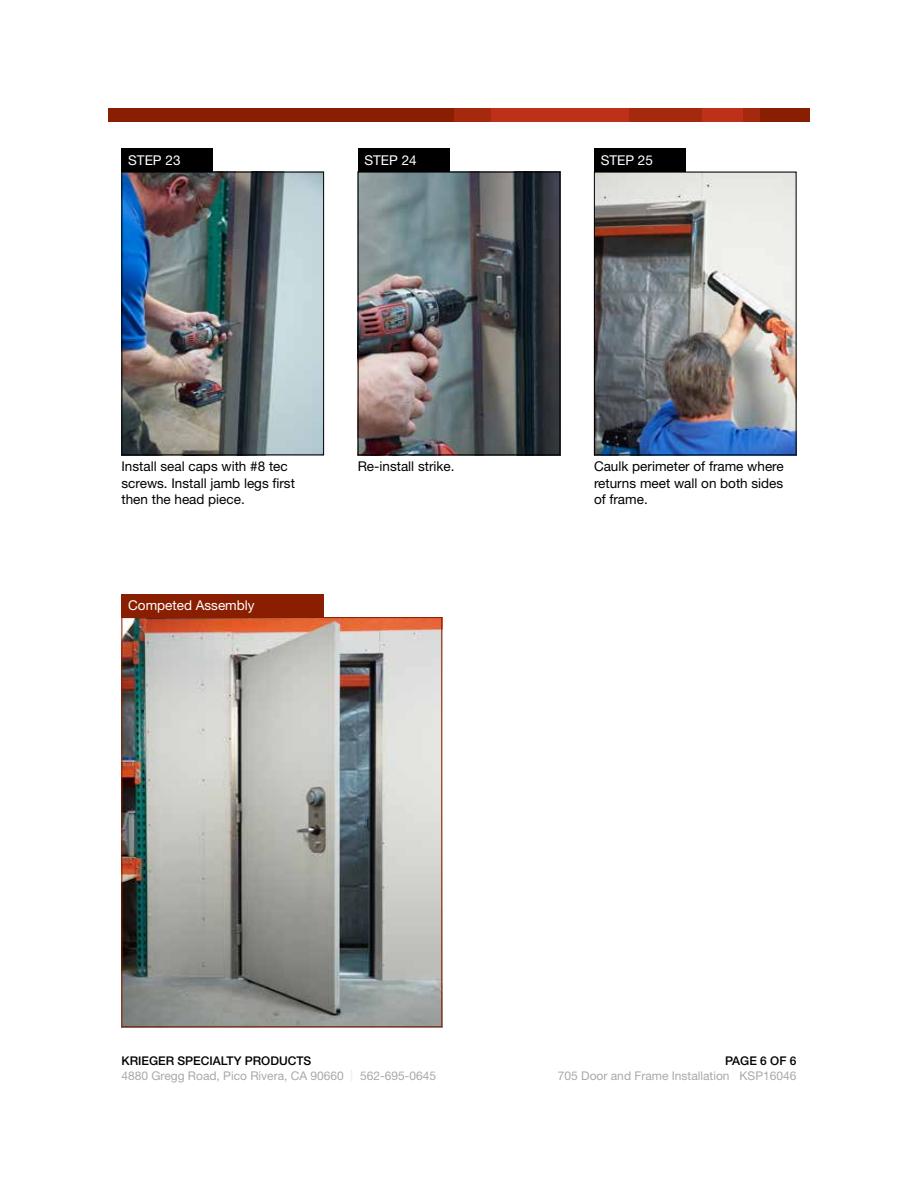
<style>
.page{position:relative;width:918px;height:1188px;background:#fff}
.page>*{position:absolute;margin:0;border:0;box-sizing:border-box;transform-origin:0 0}
.t1{font:13.5px/16.5px "Helvetica Neue LT Std";color:#000}
.t2{font:13.5px "Helvetica Neue LT Std";color:#fff}
.t3{font:12px "Helvetica Neue LT Std";color:#a7a9ac}
.t4{font:500 12px "Helvetica Neue LT Std";color:#000}
.s1{color:#e6e7e8}
</style>
<div class="page">
<div style="left:108px;top:108px;width:702px;height:14px;background:#8a1e01"></div>
<div style="left:454px;top:108px;width:306px;height:14px;background:#a4290f"></div>
<div style="left:491px;top:108px;width:137px;height:14px;background:#bc3118"></div>
<div style="left:702px;top:108px;width:40px;height:14px;background:#bc3118"></div>
<img style="left:124px;top:174px;width:198px;height:279px">
<div style="left:122px;top:172px;width:202px;height:283px;border:1px solid #000"></div>
<div style="left:122px;top:148px;width:91px;height:24px;background:#000"></div>
<img style="left:360px;top:174px;width:198px;height:279px">
<div style="left:358px;top:172px;width:202px;height:283px;border:1px solid #000"></div>
<div style="left:358px;top:148px;width:92px;height:24px;background:#000"></div>
<img style="left:596px;top:174px;width:198px;height:279px">
<div style="left:594px;top:172px;width:202px;height:283px;border:1px solid #000"></div>
<div style="left:594px;top:148px;width:92px;height:24px;background:#000"></div>
<img style="left:124px;top:619px;width:316px;height:406px">
<div style="left:122px;top:617px;width:320px;height:410px;border:1px solid #8a1e01"></div>
<div style="left:122px;top:594px;width:202px;height:23px;background:#8a1e01"></div>
<p class="t2" style="left:128px;top:152px;width:54px">STEP 23</p>
<p class="t2" style="left:364px;top:152px;width:54px">STEP 24</p>
<p class="t1" style="left:122px;top:458px;width:175px">Install seal caps with #8 tec screws. Install jamb legs first then the head piece.</p>
<p class="t2" style="left:128px;top:598px;width:128px">Competed Assembly</p>
<p class="t1" style="left:358px;top:458px;width:98px">Re-install strike.</p>
<p class="t2" style="left:601px;top:152px;width:54px">STEP 25</p>
<p class="t1" style="left:594px;top:458px;width:191px;text-align:justify">Caulk perimeter of frame where returns meet wall on both sides of frame.</p>
<p class="t4" style="left:122px;top:1053px;width:191px">KRIEGER SPECIALTY PRODUCTS</p>
<p class="t4" style="left:725px;top:1053px;width:73px">PAGE 6 OF 6</p>
<p class="t3" style="left:122px;top:1069px;width:316px">4880 Gregg Road, Pico Rivera, CA 90660 <span class="s1">|</span> 562-695-0645</p>
<p class="t3" style="left:558px;top:1069px;width:240px">705 Door and Frame Installation KSP16046</p>
</div>
